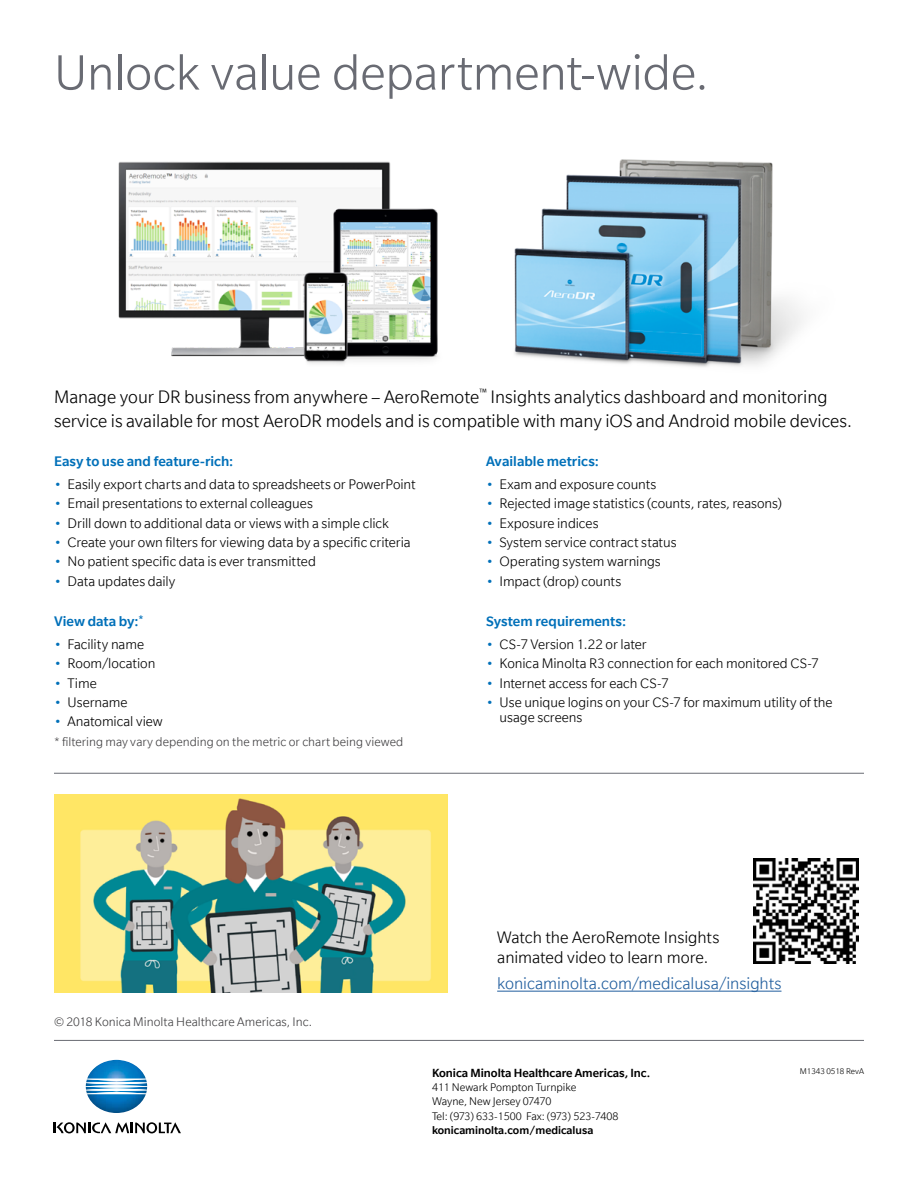
<style>
.page{position:relative;width:918px;height:1188px;background:#fff}
.page>*{position:absolute;margin:0;border:0;box-sizing:border-box;transform-origin:0 0}
.t1{font:300 54px "Slate";letter-spacing:-.005em;color:#696b73}
.t2{font:300 19.5px/24px "Slate";color:#000}
.t3{font:300 18px/19.5px "Slate";color:#000}
.t4{font:300 18px "Slate";color:#215e9e}
.t5{font:300 15px/15px "Slate";color:#000}
.t6{font:500 15px "Slate";color:#0070b9}
.t7{font:300 13.5px "Slate";letter-spacing:.005em;color:#414042}
.t8{font:500 12.75px "Slate";color:#000}
.t9{font:300 12px/14.2px "Slate";color:#000}
.t10{font:500 12px "Slate";color:#000}
.t11{font:300 9px "Slate";color:#000}
.s1{color:#0070b9}
</style>
<div class="page">
<hr style="left:54px;top:1040px;width:810px;height:1px;background:#696b73">
<hr style="left:54px;top:773px;width:810px;height:1px;background:#696b73">
<img style="left:87px;top:1060px;width:59px;height:53px">
<svg style="left:54px;top:1122px;width:127px;height:11px"></svg>
<svg style="left:86px;top:1078px;width:61px;height:16px"></svg>
<img style="left:514px;top:159px;width:289px;height:208px">
<hr style="left:497px;top:991px;width:285px;height:1px;background:#215e9e">
<img style="left:54px;top:794px;width:394px;height:198px">
<img style="left:118px;top:161px;width:320px;height:203px">
<img style="left:754px;top:858px;width:105px;height:106px">
<h1 class="t1" style="left:54px;top:45px;width:656px">Unlock value department-wide.</h1>
<h2 class="t2" style="left:54px;top:384px;width:799px">Manage your DR business from anywhere – AeroRemote<sup>™</sup> Insights analytics dashboard and monitoring service is available for most AeroDR models and is compatible with many iOS and Android mobile devices.</h2>
<p class="t6" style="left:54px;top:453px;width:181px">Easy to use and feature-rich:</p>
<p class="t5" style="left:54px;top:477px;width:363px"><span class="s1">•</span> Easily export charts and data to spreadsheets or PowerPoint</p>
<p class="t5" style="left:54px;top:496px;width:260px"><span class="s1">•</span> Email presentations to external colleagues</p>
<p class="t5" style="left:54px;top:515px;width:336px"><span class="s1">•</span> Drill down to additional data or views with a simple click</p>
<p class="t5" style="left:54px;top:535px;width:358px"><span class="s1">•</span> Create your own filters for viewing data by a specific criteria</p>
<p class="t5" style="left:54px;top:554px;width:264px"><span class="s1">•</span> No patient specific data is ever transmitted</p>
<p class="t5" style="left:54px;top:573px;width:123px"><span class="s1">•</span> Data updates daily</p>
<p class="t6" style="left:54px;top:613px;width:91px">View data by:<sup>*</sup></p>
<p class="t5" style="left:54px;top:637px;width:92px"><span class="s1">•</span> Facility name</p>
<p class="t5" style="left:54px;top:656px;width:103px"><span class="s1">•</span> Room/location</p>
<p class="t5" style="left:54px;top:675px;width:44px"><span class="s1">•</span> Time</p>
<p class="t5" style="left:54px;top:695px;width:75px"><span class="s1">•</span> Username</p>
<p class="t5" style="left:54px;top:714px;width:110px"><span class="s1">•</span> Anatomical view</p>
<p class="t7" style="left:54px;top:735px;width:351px">* filtering may vary depending on the metric or chart being viewed</p>
<p class="t6" style="left:486px;top:453px;width:114px">Available metrics:</p>
<p class="t5" style="left:486px;top:477px;width:172px"><span class="s1">•</span> Exam and exposure counts</p>
<p class="t5" style="left:486px;top:496px;width:298px"><span class="s1">•</span> Rejected image statistics (counts, rates, reasons)</p>
<p class="t5" style="left:486px;top:515px;width:114px"><span class="s1">•</span> Exposure indices</p>
<p class="t5" style="left:486px;top:535px;width:192px"><span class="s1">•</span> System service contract status</p>
<p class="t5" style="left:486px;top:554px;width:176px"><span class="s1">•</span> Operating system warnings</p>
<p class="t5" style="left:486px;top:573px;width:137px"><span class="s1">•</span> Impact (drop) counts</p>
<p class="t6" style="left:486px;top:613px;width:142px">System requirements:</p>
<p class="t5" style="left:486px;top:637px;width:162px"><span class="s1">•</span> CS-7 Version 1.22 or later</p>
<p class="t5" style="left:486px;top:656px;width:334px"><span class="s1">•</span> Konica Minolta R3 connection for each monitored CS-7</p>
<p class="t5" style="left:486px;top:675px;width:184px"><span class="s1">•</span> Internet access for each CS-7</p>
<p class="t5" style="left:500px;top:695px;width:335px;text-indent:-14px"><span class="s1">•</span> Use unique logins on your CS-7 for maximum utility of the usage screens</p>
<p class="t7" style="left:54px;top:1015px;width:260px">© 2018 Konica Minolta Healthcare Americas, Inc.</p>
<p class="t3" style="left:497px;top:928px;width:224px">Watch the AeroRemote Insights animated video to learn more.</p>
<p class="t4" style="left:497px;top:974px;width:286px">konicaminolta.com/medicalusa/insights</p>
<p class="t8" style="left:432px;top:1066px;width:220px">Konica Minolta Healthcare Americas, Inc.</p>
<p class="t11" style="left:800px;top:1067px;width:66px">M1343 0518 RevA</p>
<p class="t9" style="left:432px;top:1080px;width:188px">411 Newark Pompton Turnpike<br>Wayne, New Jersey 07470<br>Tel: (973) 633-1500 Fax: (973) 523-7408</p>
<p class="t10" style="left:432px;top:1124px;width:163px">konicaminolta.com/medicalusa</p>
</div>
